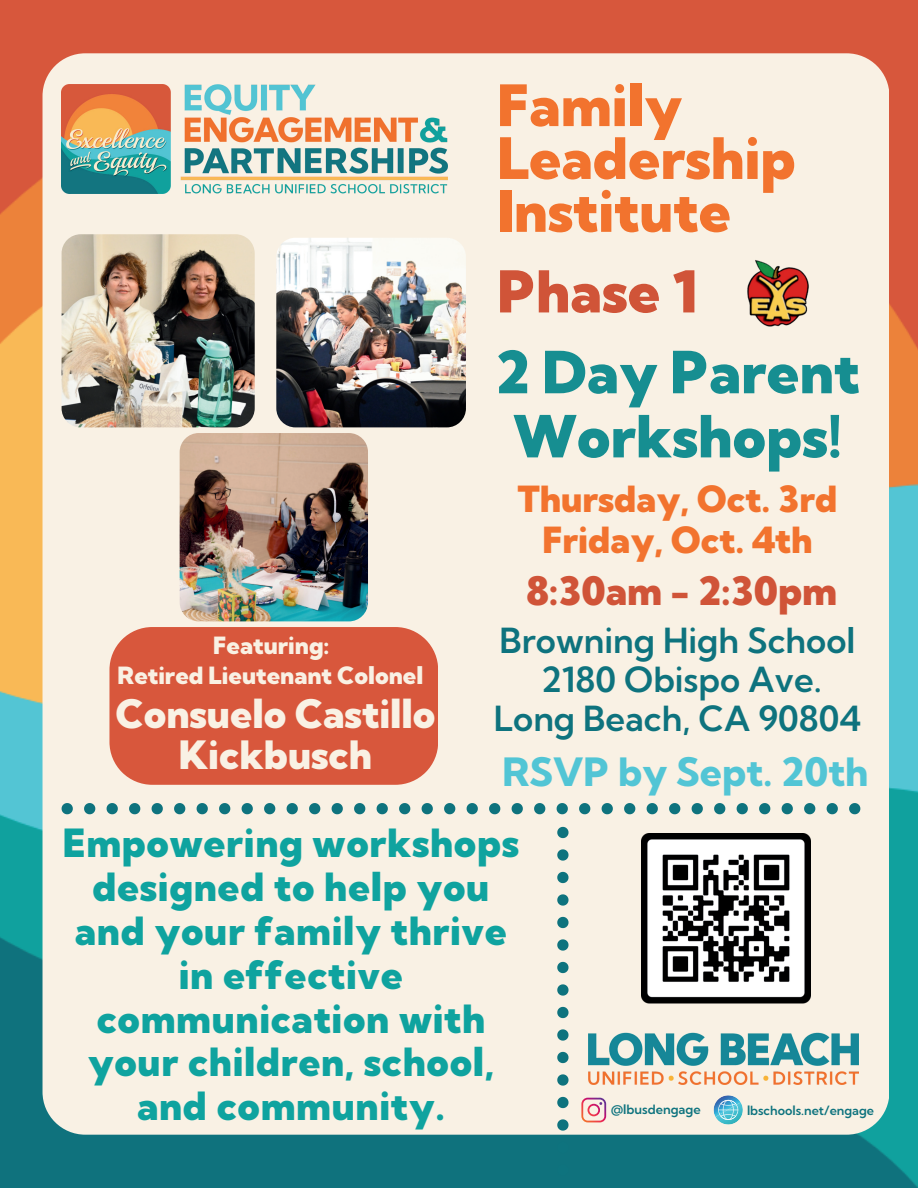
<style>
.page{position:relative;width:918px;height:1188px;background:#fff}
.page>*{position:absolute;margin:0;border:0;box-sizing:border-box;transform-origin:0 0}
.t1{font:900 58.05px/64.2px "Kumbh Sans";color:#168e91;text-align:center}
.t2{font:900 57.6px "Kumbh Sans";color:#d05438}
.t3{font:900 57px/52.8px "Kumbh Sans";color:#f2732e}
.t4{font:900 39px/40.8px "Kumbh Sans";color:#f9f1e4;text-align:center}
.t5{font:800 39px "Kumbh Sans";color:#52c5d5}
.t6{font:900 39px "Kumbh Sans";color:#d05438}
.t7{font:900 38.85px/44px "Kumbh Sans";letter-spacing:.015em;color:#0fa39f;text-align:center}
.t8{font:900 36px/40.5px "Kumbh Sans";color:#f2732e;text-align:center}
.t9{font:600 34.65px/39.3px "Kumbh Sans";color:#0e737e;text-align:center}
.t10{font:900 23.7px "Kumbh Sans";color:#f9f1e4}
.t11{font:600 12.9px "Kumbh Sans";color:#0e737e}
.t12{font:600 12.6px "Kumbh Sans";color:#0e737e}
</style>
<div class="page">
<img style="left:0;top:0;width:918px;height:1188px">
<div style="left:43px;top:53px;width:846px;height:1082px;background:#f9f1e4;border-radius:43px"></div>
<svg style="left:557px;top:827px;width:12px;height:361px"></svg>
<svg style="left:62px;top:803px;width:798px;height:11px"></svg>
<img style="left:747px;top:260px;width:62px;height:67px">
<img style="left:62px;top:85px;width:385px;height:109px">
<img style="left:581px;top:1098px;width:25px;height:24px">
<svg style="left:588px;top:1102px;width:14px;height:14px"></svg>
<svg style="left:717px;top:1095px;width:22px;height:25px"></svg>
<img style="left:588px;top:1032px;width:270px;height:52px">
<img style="left:641px;top:834px;width:170px;height:169px">
<img style="left:62px;top:234px;width:193px;height:193px">
<img style="left:276px;top:238px;width:190px;height:189px;border-radius:19px">
<img style="left:180px;top:433px;width:188px;height:188px;border-radius:19px">
<div style="left:109px;top:627px;width:329px;height:158px;background:#d8573c"></div>
<h3 class="t3" style="left:497px;top:79px;width:300px">Family<br>Leadership<br>Institute</h3>
<h2 class="t2" style="left:497px;top:256px;width:202px">Phase 1</h2>
<h1 class="t1" style="left:495px;top:340px;width:366px">2 Day Parent<br>Workshops!</h1>
<p class="t8" style="left:518px;top:479px;width:321px">Thursday, Oct. 3rd<br>Friday, Oct. 4th</p>
<p class="t10" style="left:213px;top:631px;width:118px">Featuring:</p>
<p class="t10" style="left:118px;top:661px;width:307px">Retired Lieutenant Colonel</p>
<p class="t4" style="left:115px;top:694px;width:322px">Consuelo Castillo<br>Kickbusch</p>
<p class="t6" style="left:526px;top:566px;width:312px">8:30am - 2:30pm</p>
<p class="t9" style="left:494px;top:620px;width:369px">Browning High School<br>2180 Obispo Ave.<br>Long Beach, CA 90804</p>
<p class="t5" style="left:502px;top:747px;width:368px">RSVP by Sept. 20th</p>
<p class="t7" style="left:63px;top:821px;width:458px">Empowering workshops designed to help you and your family thrive in effective communication with your children, school, and community.</p>
<p class="t11" style="left:611px;top:1101px;width:91px">@lbusdengage</p>
<p class="t12" style="left:747px;top:1102px;width:129px">lbschools.net/engage</p>
</div>
